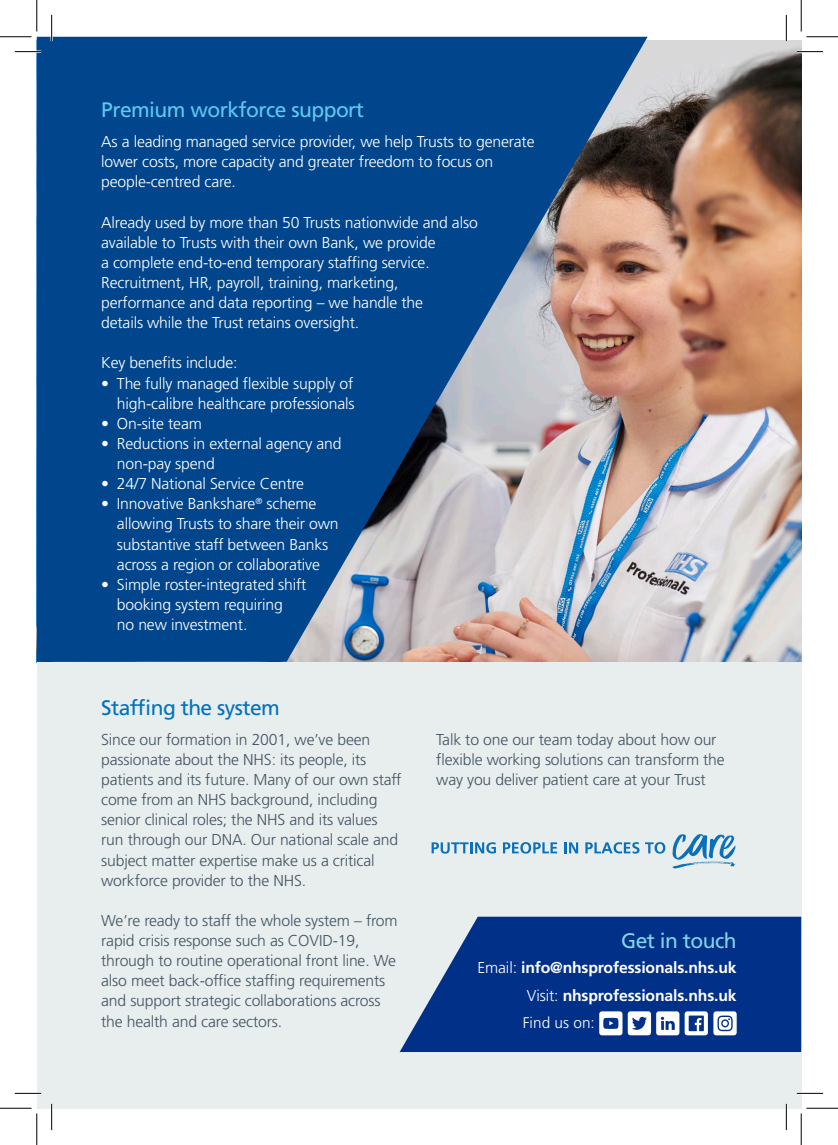
<style>
.page{position:relative;width:838px;height:1145px;background:#fff}
.page>*{position:absolute;margin:0;border:0;box-sizing:border-box;transform-origin:0 0}
.t1{font:21px "Frutiger LT Std";letter-spacing:-.025em;color:#5dc9f3}
.t2{font:21px "Frutiger LT Std";letter-spacing:-.025em;color:#0072bc}
.t3{font:21px "Frutiger LT Std";letter-spacing:-.025em;color:#83d4ec}
.t4{font:300 15.75px/20.1px "Frutiger LT Std";letter-spacing:-.01em;color:#fff}
.t5{font:300 15.75px/20.1px "Frutiger LT Std";letter-spacing:-.01em;color:#425563}
.t6{font:700 15.75px "Frutiger LT Std";letter-spacing:-.01em;color:#fff}
.Body_Text_9_5pt{font:300 15.4px "Frutiger LT Std";color:#fff}
.s1{font-weight:300}
</style>
<div class="page">
<img style="left:647px;top:41px;width:154px;height:621px">
<div style="left:37px;top:662px;width:764px;height:446px;background:#e8edee"></div>
<svg style="left:399px;top:917px;width:403px;height:135px;background:#194492"></svg>
<svg style="left:14px;top:37px;width:633px;height:625px;background:#3d6999"></svg>
<svg style="left:431px;top:842px;width:65px;height:12px"></svg>
<svg style="left:503px;top:842px;width:54px;height:12px"></svg>
<svg style="left:564px;top:842px;width:14px;height:11px"></svg>
<svg style="left:585px;top:842px;width:54px;height:12px"></svg>
<svg style="left:645px;top:842px;width:20px;height:12px"></svg>
<svg style="left:672px;top:834px;width:63px;height:34px"></svg>
<svg style="left:599px;top:1011px;width:108px;height:24px;background:#9eb0d1"></svg>
<svg style="left:713px;top:1011px;width:23px;height:24px"></svg>
<hr style="left:15px;top:51px;width:26px;height:2px;background:#fff">
<hr style="left:796px;top:51px;width:27px;height:2px;background:#fff">
<hr style="left:15px;top:1092px;width:26px;height:2px;background:#fff">
<hr style="left:796px;top:1092px;width:27px;height:2px;background:#fff">
<hr style="left:51px;top:15px;width:2px;height:26px;background:#fff">
<hr style="left:51px;top:1104px;width:2px;height:26px;background:#fff">
<hr style="left:785px;top:1104px;width:2px;height:26px;background:#fff">
<svg style="left:15px;top:51px;width:26px;height:1px"></svg>
<svg style="left:796px;top:51px;width:27px;height:1px"></svg>
<svg style="left:15px;top:1093px;width:26px;height:1px"></svg>
<svg style="left:796px;top:1093px;width:27px;height:1px"></svg>
<svg style="left:51px;top:15px;width:1px;height:26px"></svg>
<svg style="left:51px;top:1104px;width:1px;height:26px"></svg>
<svg style="left:786px;top:15px;width:1px;height:26px"></svg>
<svg style="left:786px;top:1104px;width:1px;height:26px"></svg>
<hr style="left:0;top:36px;width:32px;height:2px;background:#fff">
<hr style="left:0;top:36px;width:32px;height:1px;background:#000">
<hr style="left:806px;top:36px;width:31px;height:1px;background:#000">
<hr style="left:0;top:1108px;width:32px;height:1px;background:#000">
<hr style="left:806px;top:1108px;width:31px;height:1px;background:#000">
<hr style="left:36px;top:0;width:1px;height:31px;background:#000">
<hr style="left:36px;top:1113px;width:1px;height:32px;background:#000">
<hr style="left:800px;top:0;width:1px;height:31px;background:#000">
<hr style="left:800px;top:1113px;width:1px;height:32px;background:#000">
<p class="t1" style="left:101px;top:97px;width:264px">Premium workforce support</p>
<p class="t4" style="left:101px;top:132px;width:435px">As a leading managed service provider, we help Trusts to generate lower costs, more capacity and greater freedom to focus on people-centred care.</p>
<p class="t4" style="left:101px;top:212px;width:378px">Already used by more than 50 Trusts nationwide and also available to Trusts with their own Bank, we provide<br>a complete end-to-end temporary staffing service.<br>Recruitment, HR, payroll, training, marketing, performance and data reporting – we handle the<br>details while the Trust retains oversight.</p>
<p class="t4" style="left:101px;top:353px;width:138px">Key benefits include:</p>
<p class="t4" style="left:101px;top:373px;width:255px;text-align:right">• The fully managed flexible supply of high-calibre healthcare professionals</p>
<p class="t4" style="left:101px;top:414px;width:102px">• On-site team</p>
<p class="t4" style="left:101px;top:434px;width:242px">• Reductions in external agency and</p>
<p class="t4" style="left:117px;top:454px;width:99px">non-pay spend</p>
<p class="t4" style="left:101px;top:474px;width:204px">• 24/7 National Service Centre</p>
<p class="t4" style="left:117px;top:494px;width:223px;text-indent:-16px">• Innovative Bankshare<sup>®</sup> scheme allowing Trusts to share their own substantive staff between Banks across a region or collaborative</p>
<p class="t4" style="left:117px;top:575px;width:191px;text-indent:-16px">• Simple roster-integrated shift booking system requiring<br>no new investment.</p>
<p class="t2" style="left:101px;top:695px;width:180px">Staffing the system</p>
<p class="t5" style="left:101px;top:730px;width:302px">Since our formation in 2001, we’ve been passionate about the NHS: its people, its patients and its future. Many of our own staff come from an NHS background, including senior clinical roles; the NHS and its values run through our DNA. Our national scale and subject matter expertise make us a critical workforce provider to the NHS.</p>
<p class="t5" style="left:101px;top:911px;width:298px">We’re ready to staff the whole system – from rapid crisis response such as COVID-19, through to routine operational front line. We also meet back-office staffing requirements and support strategic collaborations across the health and care sectors.</p>
<p class="t5" style="left:436px;top:730px;width:290px">Talk to one our team today about how our flexible working solutions can transform the way you deliver patient care at your Trust</p>
<p class="t3" style="left:621px;top:929px;width:117px">Get in touch</p>
<p class="t6" style="left:477px;top:958px;width:260px"><span class="s1">Email:</span> info@nhsprofessionals.nhs.uk</p>
<p class="t6" style="left:527px;top:986px;width:211px"><span class="s1">Visit:</span> nhsprofessionals.nhs.uk</p>
<p class="Body_Text_9_5pt" style="left:522px;top:1014px;width:74px">Find us on:</p>
</div>
